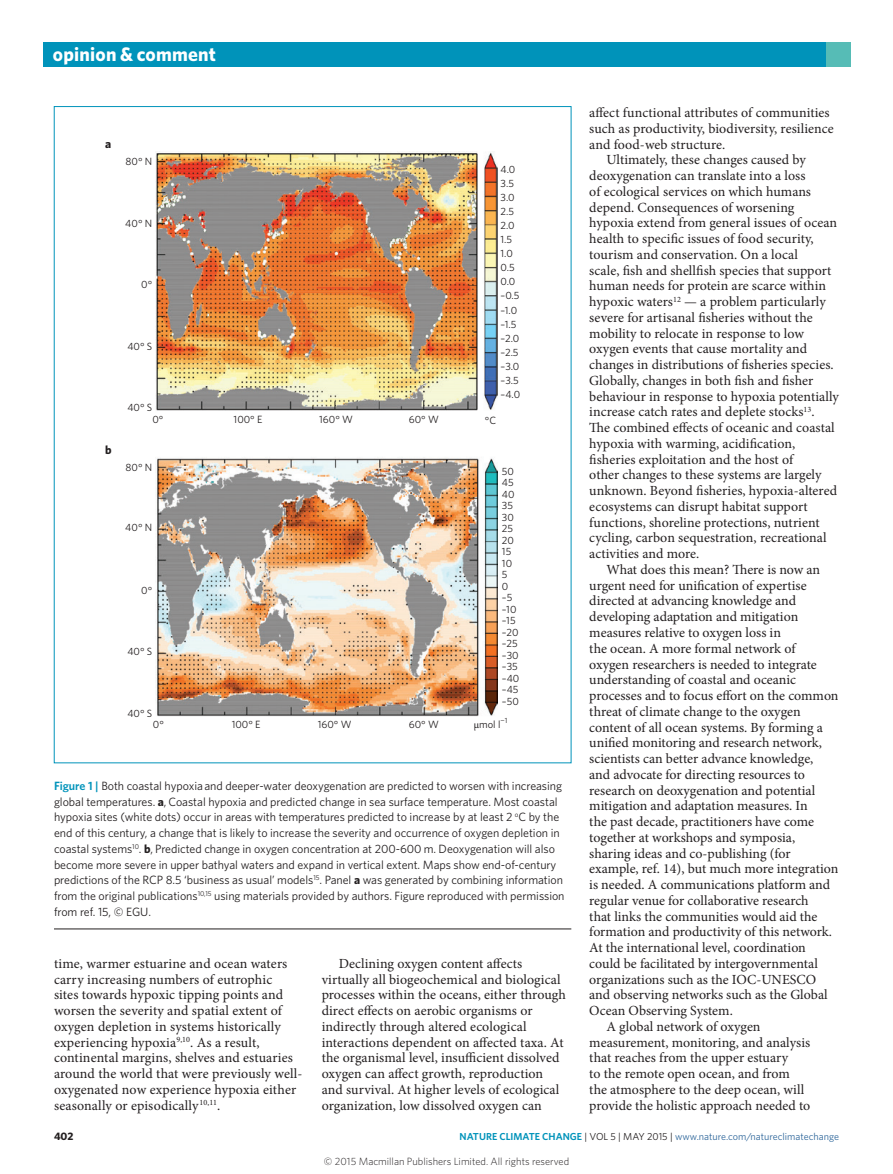
<style>
.page{position:relative;width:893px;height:1174px;background:#fff}
.page>*{position:absolute;margin:0;border:0;box-sizing:border-box;transform-origin:0 0}
.t1{font:700 19.5px "Whitney";letter-spacing:.01em;color:#fff}
.Body_text{font:13.95px/15.8px "Minion Pro";color:#231f20}
.t2{font:12px/15.8px "Whitney";letter-spacing:-.005em;color:#231f20}
.t3{font:700 12px "Whitney";color:#231f20}
.t4{font:700 10.8px "Whitney";color:#231f20}
.t5{font:10.5px "Whitney";color:#231f20}
.t6{font:300 10.5px "Whitney";color:#231f20}
.t7{font:10.2px "Whitney";color:#2f679b}
.s1{font-family:"Minion Pro"}
.s2{font-weight:600;color:#0093ba}
.s3{font-weight:700}
.s4{color:#231f20}
</style>
<div class="page">
<div style="left:43px;top:43px;width:807px;height:24px;background:#0093ba"></div>
<div style="left:826px;top:43px;width:24px;height:24px;background:#56bcb6"></div>
<img style="left:155px;top:151px;width:342px;height:566px">
<hr style="left:54px;top:928px;width:517px;height:1px;background:#231f20">
<h1 class="t1" style="left:53px;top:41px;width:164px">opinion &amp; comment</h1>
<p class="t3" style="left:105px;top:136px;width:8px">a</p>
<p class="t3" style="left:105px;top:442px;width:8px">b</p>
<p class="t5" style="left:126px;top:154px;width:28px">80° N</p>
<p class="t5" style="left:125px;top:216px;width:28px">40° N</p>
<p class="t5" style="left:141px;top:278px;width:12px">0°</p>
<p class="t5" style="left:127px;top:339px;width:26px">40° S</p>
<p class="t5" style="left:127px;top:401px;width:26px">40° S</p>
<p class="t5" style="left:501px;top:162px;width:16px">4.0</p>
<p class="t5" style="left:501px;top:204px;width:15px">2.5</p>
<p class="t5" style="left:501px;top:176px;width:15px">3.5</p>
<p class="t5" style="left:501px;top:190px;width:16px">3.0</p>
<p class="t5" style="left:501px;top:218px;width:16px">2.0</p>
<p class="t5" style="left:501px;top:232px;width:13px">1.5</p>
<p class="t5" style="left:501px;top:246px;width:14px">1.0</p>
<p class="t5" style="left:501px;top:261px;width:16px">0.5</p>
<p class="t5" style="left:501px;top:275px;width:16px">0.0</p>
<p class="t5" style="left:501px;top:289px;width:20px">–0.5</p>
<p class="t5" style="left:501px;top:303px;width:18px">–1.0</p>
<p class="t5" style="left:501px;top:317px;width:17px">–1.5</p>
<p class="t5" style="left:501px;top:331px;width:20px">–2.0</p>
<p class="t5" style="left:501px;top:345px;width:20px">–2.5</p>
<p class="t5" style="left:501px;top:359px;width:20px">–3.0</p>
<p class="t5" style="left:501px;top:373px;width:20px">–3.5</p>
<p class="t5" style="left:501px;top:387px;width:21px">–4.0</p>
<p class="t5" style="left:319px;top:412px;width:35px">160° W</p>
<p class="t5" style="left:409px;top:412px;width:32px">60° W</p>
<p class="t5" style="left:234px;top:412px;width:30px">100° E</p>
<p class="t5" style="left:152px;top:412px;width:12px">0°</p>
<p class="t5" style="left:485px;top:413px;width:13px">°C</p>
<p class="t5" style="left:126px;top:460px;width:28px">80° N</p>
<p class="t5" style="left:502px;top:464px;width:14px">50</p>
<p class="t5" style="left:502px;top:476px;width:13px">45</p>
<p class="t5" style="left:502px;top:487px;width:14px">40</p>
<p class="t5" style="left:502px;top:499px;width:13px">35</p>
<p class="t5" style="left:502px;top:510px;width:13px">30</p>
<p class="t5" style="left:125px;top:520px;width:28px">40° N</p>
<p class="t5" style="left:502px;top:522px;width:13px">25</p>
<p class="t5" style="left:502px;top:533px;width:14px">20</p>
<p class="t5" style="left:502px;top:544px;width:11px">15</p>
<p class="t5" style="left:502px;top:556px;width:12px">10</p>
<p class="t5" style="left:502px;top:567px;width:7px">5</p>
<p class="t5" style="left:141px;top:583px;width:12px">0°</p>
<p class="t5" style="left:502px;top:579px;width:8px">0</p>
<p class="t5" style="left:502px;top:590px;width:12px">–5</p>
<p class="t5" style="left:502px;top:602px;width:16px">–10</p>
<p class="t5" style="left:502px;top:613px;width:15px">–15</p>
<p class="t5" style="left:502px;top:625px;width:18px">–20</p>
<p class="t5" style="left:127px;top:645px;width:26px">40° S</p>
<p class="t5" style="left:502px;top:636px;width:17px">–25</p>
<p class="t5" style="left:502px;top:648px;width:18px">–30</p>
<p class="t5" style="left:502px;top:659px;width:17px">–35</p>
<p class="t5" style="left:502px;top:671px;width:19px">–40</p>
<p class="t5" style="left:502px;top:682px;width:18px">–45</p>
<p class="t5" style="left:502px;top:694px;width:18px">–50</p>
<p class="t5" style="left:127px;top:706px;width:26px">40° S</p>
<p class="t5" style="left:153px;top:717px;width:12px">0°</p>
<p class="t5" style="left:232px;top:717px;width:30px">100° E</p>
<p class="t5" style="left:318px;top:717px;width:35px">160° W</p>
<p class="t5" style="left:409px;top:717px;width:32px">60° W</p>
<p class="t5" style="left:474px;top:717px;width:35px"><span class="s1">μ</span>mol l<sup>−1</sup></p>
<p class="t2" style="left:54px;top:777px;width:512px"><span class="s2">Figure 1 |</span> Both coastal hypoxia and deeper-water deoxygenation are predicted to worsen with increasing global temperatures. <span class="s3">a</span>, Coastal hypoxia and predicted change in sea surface temperature. Most coastal hypoxia sites (white dots) occur in areas with temperatures predicted to increase by at least 2 <sup>o</sup>C by the end of this century, a change that is likely to increase the severity and occurrence of oxygen depletion in coastal systems<sup>10</sup>. <span class="s3">b</span>, Predicted change in oxygen concentration at 200-600 m. Deoxygenation will also become more severe in upper bathyal waters and expand in vertical extent. Maps show end-of-century predictions of the RCP 8.5 ‘business as usual’ models<sup>15</sup>. Panel <span class="s3">a</span> was generated by combining information from the original publications<sup>10,15</sup> using materials provided by authors. Figure reproduced with permission from ref. 15, © EGU.</p>
<p class="Body_text" style="left:54px;top:955px;width:250px">time, warmer estuarine and ocean waters carry increasing numbers of eutrophic<br>sites towards hypoxic tipping points and worsen the severity and spatial extent of oxygen depletion in systems historically experiencing hypoxia<sup>9,10</sup>. As a result, continental margins, shelves and estuaries around the world that were previously well&shy;oxygenated now experience hypoxia either seasonally or episodically<sup>10,11</sup>.</p>
<p class="Body_text" style="left:322px;top:955px;width:246px;text-indent:17px">Declining oxygen content affects virtually all biogeochemical and biological processes within the oceans, either through direct effects on aerobic organisms or indirectly through altered ecological interactions dependent on affected taxa. At the organismal level, insufficient dissolved oxygen can affect growth, reproduction and survival. At higher levels of ecological organization, low dissolved oxygen can</p>
<p class="Body_text" style="left:589px;top:105px;width:246px">affect functional attributes of communities such as productivity, biodiversity, resilience and food-web structure.</p>
<p class="Body_text" style="left:589px;top:152px;width:251px;text-indent:17px">Ultimately, these changes caused by deoxygenation can translate into a loss<br>of ecological services on which humans depend. Consequences of worsening hypoxia extend from general issues of ocean health to specific issues of food security, tourism and conservation. On a local<br>scale, fish and shellfish species that support human needs for protein are scarce within hypoxic waters<sup>12</sup> — a problem particularly severe for artisanal fisheries without the mobility to relocate in response to low oxygen events that cause mortality and changes in distributions of fisheries species.<br>Globally, changes in both fish and fisher behaviour in response to hypoxia potentially increase catch rates and deplete stocks<sup>13</sup>.<br>The combined effects of oceanic and coastal hypoxia with warming, acidification, fisheries exploitation and the host of<br>other changes to these systems are largely unknown. Beyond fisheries, hypoxia-altered ecosystems can disrupt habitat support functions, shoreline protections, nutrient cycling, carbon sequestration, recreational activities and more.</p>
<p class="Body_text" style="left:589px;top:561px;width:251px;text-indent:17px">What does this mean? There is now an urgent need for unification of expertise directed at advancing knowledge and developing adaptation and mitigation measures relative to oxygen loss in<br>the ocean. A more formal network of oxygen researchers is needed to integrate understanding of coastal and oceanic processes and to focus effort on the common threat of climate change to the oxygen content of all ocean systems. By forming a unified monitoring and research network, scientists can better advance knowledge,<br>and advocate for directing resources to research on deoxygenation and potential mitigation and adaptation measures. In<br>the past decade, practitioners have come together at workshops and symposia, sharing ideas and co-publishing (for example, ref. 14), but much more integration is needed. A communications platform and regular venue for collaborative research<br>that links the communities would aid the formation and productivity of this network.<br>At the international level, coordination could be facilitated by intergovernmental organizations such as the IOC-UNESCO and observing networks such as the Global Ocean Observing System.</p>
<p class="Body_text" style="left:589px;top:1018px;width:223px;text-indent:17px">A global network of oxygen measurement, monitoring, and analysis that reaches from the upper estuary<br>to the remote open ocean, and from the atmosphere to the deep ocean, will provide the holistic approach needed to</p>
<p class="t4" style="left:54px;top:1129px;width:21px">402</p>
<p class="t7" style="left:460px;top:1129px;width:381px"><span class="s2">NATURE CLIMATE CHANGE</span> <span class="s4">| VOL 5 | MAY 2015 |</span> www.nature.com/natureclimatechange</p>
<p class="t6" style="left:324px;top:1154px;width:247px">© 2015 Macmillan Publishers Limited. All rights reserved</p>
</div>
